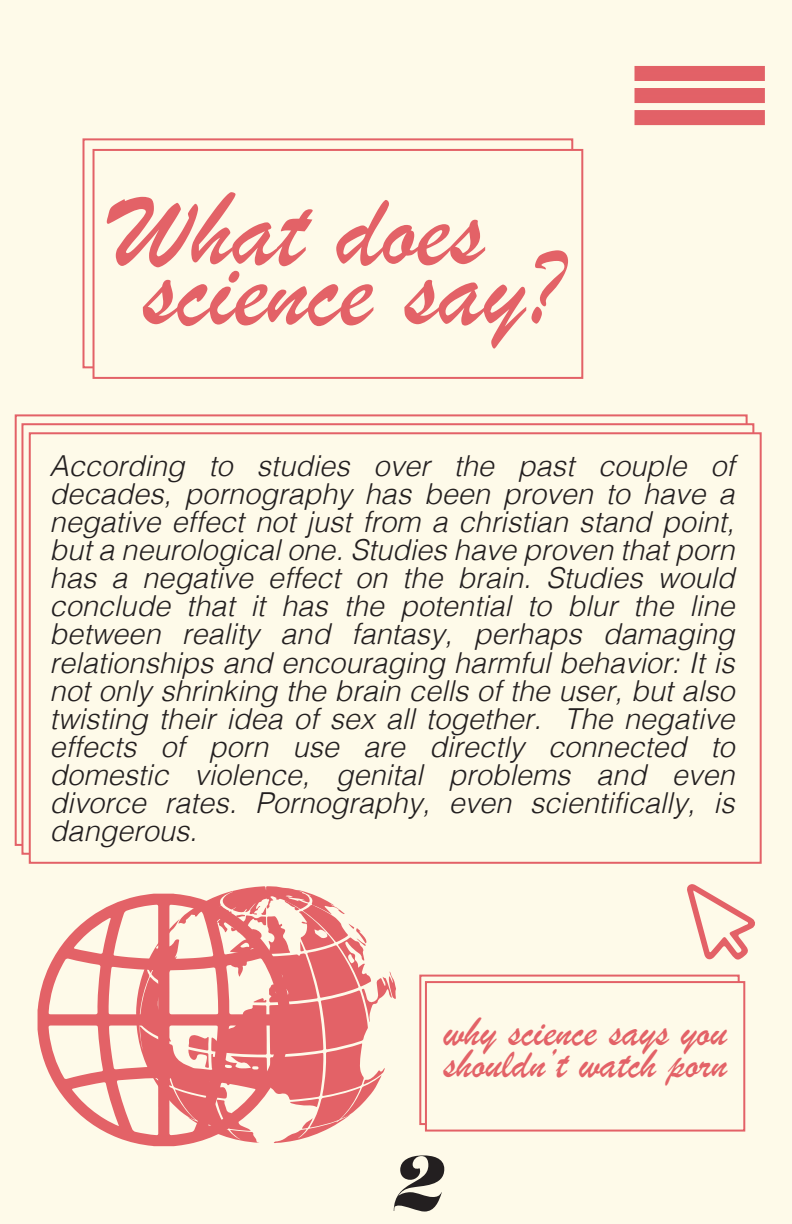
<style>
.page{position:relative;width:792px;height:1224px;background:#fefae9}
.page>*{position:absolute;margin:0;border:0;box-sizing:border-box;transform-origin:0 0}
.t1{font:111px "Brush Script";color:#e36267}
.t2{font:78.6px "Lust Script";color:#231f20}
.t3{font:42.8px/32.4px "Brush Script";color:#e36267}
.t4{font:italic 300 28.8px/28.2px "Helvetica";color:#231f20;text-align:justify}
</style>
<div class="page">
<div style="left:635px;top:66px;width:130px;height:15px;background:#e36167"></div>
<div style="left:635px;top:88px;width:130px;height:15px;background:#e36167"></div>
<div style="left:635px;top:110px;width:130px;height:15px;background:#e36167"></div>
<svg style="left:687px;top:884px;width:68px;height:76px"></svg>
<div style="left:15px;top:414px;width:733px;height:432px;background:#fefae9;border:2px solid #e36167"></div>
<div style="left:21px;top:423px;width:733px;height:432px;background:#fefae9;border:2px solid #e36167"></div>
<div style="left:29px;top:432px;width:733px;height:432px;background:#fefae9;border:2px solid #e36167"></div>
<div style="left:83px;top:138px;width:490px;height:230px;background:#fefae9;border:2px solid #e36167"></div>
<div style="left:93px;top:149px;width:490px;height:230px;background:#fefae9;border:2px solid #e36167"></div>
<svg style="left:151px;top:886px;width:245px;height:256px"></svg>
<svg style="left:38px;top:894px;width:252px;height:252px"></svg>
<div style="left:419px;top:975px;width:321px;height:150px;background:#fefae9;border:2px solid #e36167"></div>
<div style="left:425px;top:981px;width:320px;height:151px;background:#fefae9;border:2px solid #e36167"></div>
<h1 class="t1" style="left:111px;top:156px;width:375px">What does</h1>
<h1 class="t1" style="left:142px;top:217px;width:420px">science say?</h1>
<p class="t4" style="left:50px;top:450px;width:686px">According to studies over the past couple of decades, pornography has been proven to have a negative effect not just from a christian stand point, but a neurological one. Studies have proven that porn has a negative effect on the brain. Studies would conclude that it has the potential to blur the line between reality and fantasy, perhaps damaging relationships and encouraging harmful behavior: It is not only shrinking the brain cells of the user, but also twisting their idea of sex all together. The negative effects of porn use are directly connected to domestic violence, genital problems and even divorce rates. Pornography, even scientifically, is dangerous.</p>
<h3 class="t3" style="left:443px;top:1015px;width:285px">why science says you shouldn’t watch porn</h3>
<h2 class="t2" style="left:392px;top:1132px;width:49px">2</h2>
</div>
